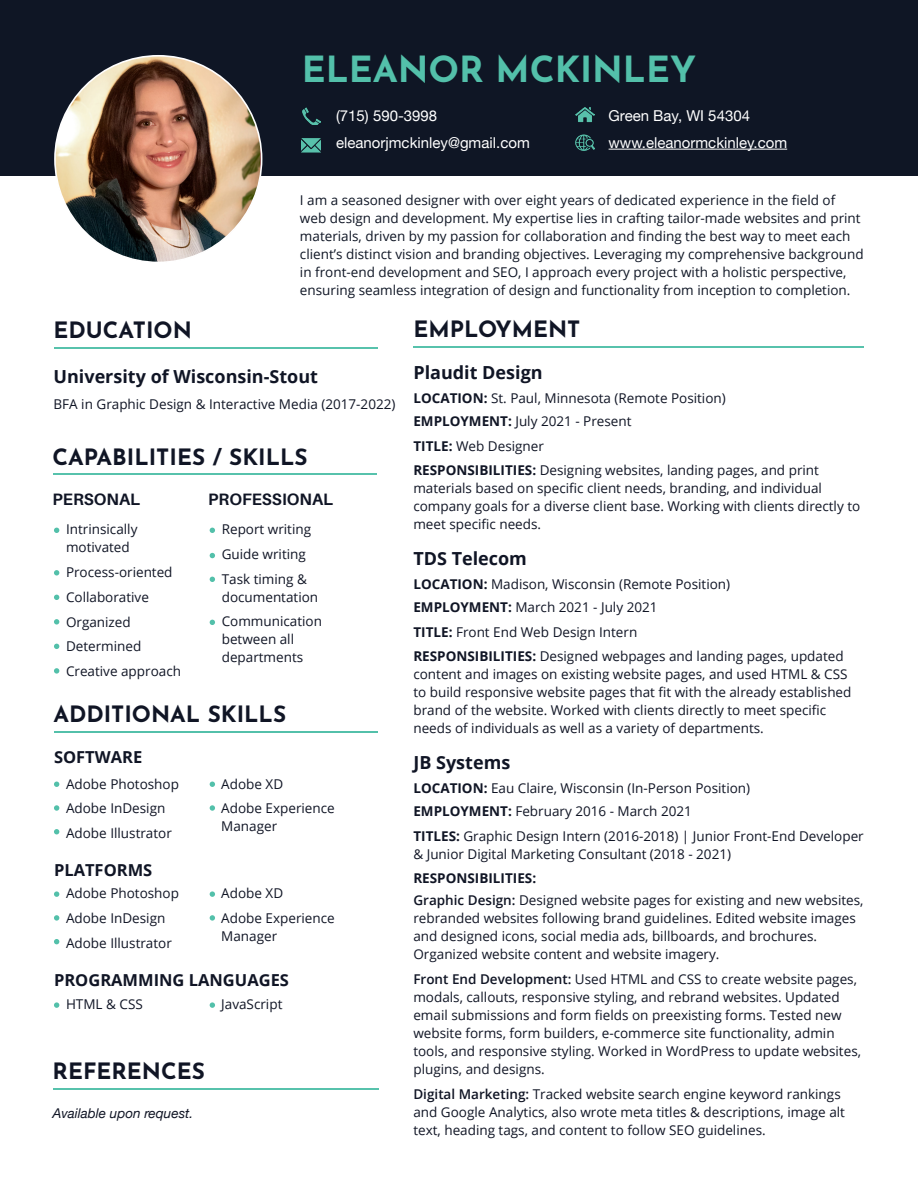
<style>
.page{position:relative;width:918px;height:1188px;background:#fff}
.page>*{position:absolute;margin:0;border:0;box-sizing:border-box;transform-origin:0 0}
.t1{font:700 36px "Josefin Sans";color:#53c0aa}
.t2{font:700 22.5px "Josefin Sans";color:#101525}
.t3{font:700 18px "Open Sans";color:#101525}
.t4{font:700 16.5px "Open Sans";color:#101525}
.t5{font:700 16.5px "Aileron";color:#101525}
.t6{font:15px "Helvetica Neue";color:#fff}
.t7{font:13.5px/18px "Open Sans";color:#101525}
.t8{font:13.5px/18px "Open Sans";color:#0f1625}
.t9{font:italic 13.5px "Helvetica Neue";color:#101525}
.t10{font:700 13.5px "Open Sans";color:#101525}
.s1{font-weight:700}
.s2{font-weight:600}
</style>
<div class="page">
<div style="left:0;top:0;width:918px;height:176px;background:#0f1625"></div>
<img style="left:55px;top:56px;width:205px;height:204px">
<hr style="left:54px;top:731px;width:324px;height:2px;background:#53c0aa">
<svg style="left:54px;top:570px;width:5px;height:6px"></svg>
<svg style="left:54px;top:805px;width:5px;height:6px"></svg>
<svg style="left:54px;top:915px;width:5px;height:6px"></svg>
<svg style="left:210px;top:805px;width:5px;height:6px"></svg>
<svg style="left:210px;top:915px;width:5px;height:6px"></svg>
<svg style="left:54px;top:595px;width:5px;height:5px"></svg>
<svg style="left:54px;top:829px;width:5px;height:5px"></svg>
<svg style="left:54px;top:939px;width:5px;height:5px"></svg>
<svg style="left:210px;top:528px;width:5px;height:5px"></svg>
<svg style="left:210px;top:553px;width:5px;height:5px"></svg>
<svg style="left:210px;top:577px;width:5px;height:5px"></svg>
<svg style="left:54px;top:528px;width:5px;height:5px"></svg>
<svg style="left:54px;top:782px;width:5px;height:5px"></svg>
<svg style="left:54px;top:891px;width:5px;height:6px"></svg>
<svg style="left:54px;top:1002px;width:5px;height:6px"></svg>
<svg style="left:210px;top:782px;width:5px;height:5px"></svg>
<svg style="left:210px;top:891px;width:5px;height:6px"></svg>
<svg style="left:210px;top:1002px;width:5px;height:6px"></svg>
<svg style="left:54px;top:644px;width:5px;height:5px"></svg>
<svg style="left:54px;top:668px;width:5px;height:6px"></svg>
<svg style="left:210px;top:620px;width:5px;height:5px"></svg>
<svg style="left:54px;top:619px;width:5px;height:6px"></svg>
<hr style="left:53px;top:474px;width:324px;height:1px;background:#57c2ac">
<hr style="left:54px;top:347px;width:324px;height:1px;background:#57c2ac">
<hr style="left:413px;top:346px;width:451px;height:2px;background:#57c2ac">
<img style="left:302px;top:138px;width:18px;height:15px">
<img style="left:302px;top:107px;width:18px;height:18px">
<hr style="left:609px;top:149px;width:178px;height:1px;background:#fff">
<img style="left:576px;top:107px;width:18px;height:16px">
<img style="left:576px;top:134px;width:18px;height:17px">
<hr style="left:53px;top:1088px;width:326px;height:1px;background:#57c2ac">
<p class="t1" style="left:302px;top:37px;width:396px">ELEANOR MCKINLEY</p>
<p class="t6" style="left:336px;top:104px;width:103px">(715) 590-3998</p>
<p class="t6" style="left:336px;top:131px;width:195px">eleanorjmckinley@gmail.com</p>
<p class="t6" style="left:609px;top:104px;width:143px">Green Bay, WI 54304</p>
<p class="t6" style="left:609px;top:131px;width:180px">www.eleanormckinley.com</p>
<p class="t8" style="left:300px;top:191px;width:565px">I am a seasoned designer with over eight years of dedicated experience in the field of web design and development. My expertise lies in crafting tailor-made websites and print materials, driven by my passion for collaboration and finding the best way to meet each client’s distinct vision and branding objectives. Leveraging my comprehensive background in front-end development and SEO, I approach every project with a holistic perspective, ensuring seamless integration of design and functionality from inception to completion.</p>
<p class="t2" style="left:54px;top:310px;width:140px">EDUCATION</p>
<p class="t3" style="left:54px;top:364px;width:266px">University of Wisconsin-Stout</p>
<p class="t7" style="left:54px;top:395px;width:344px">BFA in Graphic Design &amp; Interactive Media (2017-2022)</p>
<p class="t2" style="left:53px;top:437px;width:257px">CAPABILITIES / SKILLS</p>
<p class="t5" style="left:53px;top:490px;width:89px">PERSONAL</p>
<p class="t5" style="left:208px;top:490px;width:126px">PROFESSIONAL</p>
<p class="t7" style="left:66px;top:520px;width:73px">Intrinsically motivated</p>
<p class="t7" style="left:66px;top:563px;width:108px">Process-oriented</p>
<p class="t7" style="left:66px;top:588px;width:84px">Collaborative</p>
<p class="t7" style="left:66px;top:612px;width:66px">Organized</p>
<p class="t7" style="left:66px;top:637px;width:77px">Determined</p>
<p class="t7" style="left:66px;top:662px;width:117px">Creative approach</p>
<p class="t7" style="left:222px;top:520px;width:91px">Report writing</p>
<p class="t7" style="left:222px;top:545px;width:86px">Guide writing</p>
<p class="t7" style="left:222px;top:569px;width:98px">Task timing &amp; documentation</p>
<p class="t7" style="left:222px;top:612px;width:102px">Communication between all departments</p>
<p class="t2" style="left:53px;top:694px;width:234px">ADDITIONAL SKILLS</p>
<p class="t4" style="left:54px;top:746px;width:90px">SOFTWARE</p>
<p class="t7" style="left:66px;top:774px;width:114px">Adobe Photoshop</p>
<p class="t7" style="left:66px;top:799px;width:101px">Adobe InDesign</p>
<p class="t7" style="left:66px;top:824px;width:107px">Adobe Illustrator</p>
<p class="t4" style="left:54px;top:858px;width:100px">PLATFORMS</p>
<p class="t7" style="left:66px;top:884px;width:114px">Adobe Photoshop</p>
<p class="t7" style="left:66px;top:909px;width:101px">Adobe InDesign</p>
<p class="t7" style="left:66px;top:934px;width:107px">Adobe Illustrator</p>
<p class="t7" style="left:221px;top:774px;width:63px">Adobe XD</p>
<p class="t7" style="left:221px;top:799px;width:115px">Adobe Experience<br>Manager</p>
<p class="t7" style="left:221px;top:884px;width:63px">Adobe XD</p>
<p class="t7" style="left:221px;top:909px;width:115px">Adobe Experience<br>Manager</p>
<p class="t4" style="left:54px;top:969px;width:237px">PROGRAMMING LANGUAGES</p>
<p class="t7" style="left:66px;top:995px;width:78px">HTML &amp; CSS</p>
<p class="t7" style="left:221px;top:995px;width:63px">JavaScript</p>
<p class="t2" style="left:53px;top:1052px;width:154px">REFERENCES</p>
<p class="t9" style="left:53px;top:1104px;width:142px">Available upon request.</p>
<p class="t2" style="left:413px;top:310px;width:169px">EMPLOYMENT</p>
<p class="t3" style="left:413px;top:360px;width:131px">Plaudit Design</p>
<p class="t7" style="left:413px;top:389px;width:314px"><span class="s1">LOCATION:</span> St. Paul, Minnesota (Remote Position)</p>
<p class="t7" style="left:413px;top:412px;width:220px"><span class="s1">EMPLOYMENT:</span> July 2021 - Present</p>
<p class="t7" style="left:413px;top:436px;width:132px"><span class="s1">TITLE:</span> Web Designer</p>
<p class="t7" style="left:413px;top:461px;width:448px"><span class="s1">RESPONSIBILITIES:</span> Designing websites, landing pages, and print materials based on specific client needs, branding, and individual company goals for a diverse client base. Working with clients directly to meet specific needs.</p>
<p class="t3" style="left:413px;top:546px;width:115px">TDS Telecom</p>
<p class="t7" style="left:413px;top:575px;width:318px"><span class="s1">LOCATION:</span> Madison, Wisconsin (Remote Position)</p>
<p class="t7" style="left:413px;top:598px;width:246px"><span class="s1">EMPLOYMENT:</span> March 2021 - July 2021</p>
<p class="t7" style="left:413px;top:622px;width:225px"><span class="s1">TITLE:</span> Front End Web Design Intern</p>
<p class="t7" style="left:413px;top:647px;width:440px"><span class="s1">RESPONSIBILITIES:</span> Designed webpages and landing pages, updated content and images on existing website pages, and used HTML &amp; CSS to build responsive website pages that fit with the already established brand of the website. Worked with clients directly to meet specific needs of individuals as well as a variety of departments.</p>
<p class="t3" style="left:413px;top:750px;width:98px">JB Systems</p>
<p class="t7" style="left:413px;top:779px;width:338px"><span class="s1">LOCATION:</span> Eau Claire, Wisconsin (In-Person Position)</p>
<p class="t7" style="left:413px;top:802px;width:280px"><span class="s1">EMPLOYMENT:</span> February 2016 - March 2021</p>
<p class="t7" style="left:413px;top:826px;width:452px"><span class="s1">TITLES:</span> Graphic Design Intern (2016-2018) | Junior Front-End Developer &amp; Junior Digital Marketing Consultant (2018 - 2021)</p>
<p class="t10" style="left:413px;top:869px;width:124px">RESPONSIBILITIES:</p>
<p class="t7" style="left:413px;top:891px;width:452px"><span class="s2">Graphic Design:</span> Designed website pages for existing and new websites, rebranded websites following brand guidelines. Edited website images and designed icons, social media ads, billboards, and brochures.<br>Organized website content and website imagery.</p>
<p class="t7" style="left:413px;top:970px;width:449px"><span class="s2">Front End Development:</span> Used HTML and CSS to create website pages, modals, callouts, responsive styling, and rebrand websites. Updated email submissions and form fields on preexisting forms. Tested new website forms, form builders, e-commerce site functionality, admin tools, and responsive styling. Worked in WordPress to update websites, plugins, and designs.</p>
<p class="t7" style="left:413px;top:1084px;width:433px"><span class="s2">Digital Marketing:</span> Tracked website search engine keyword rankings and Google Analytics, also wrote meta titles &amp; descriptions, image alt text, heading tags, and content to follow SEO guidelines.</p>
</div>
